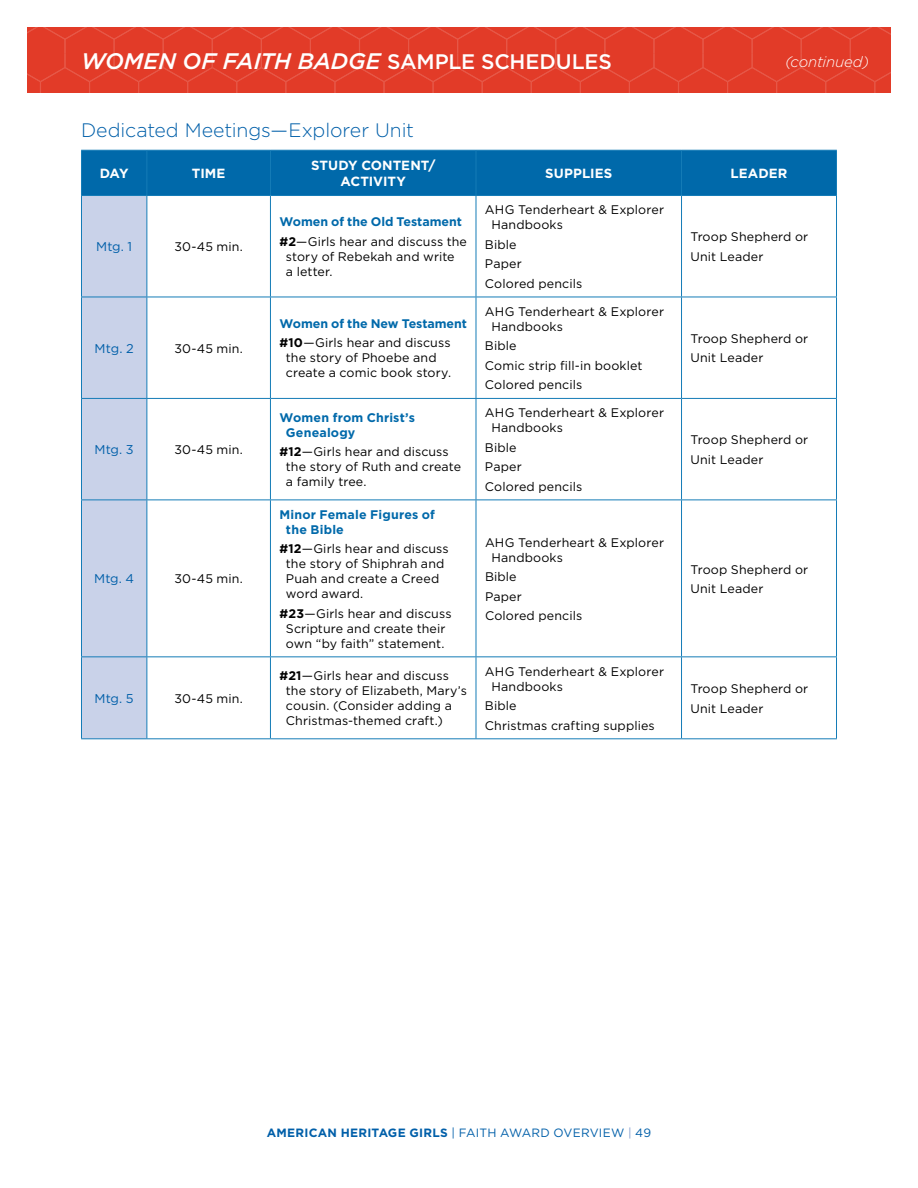
<style>
.page{position:relative;width:918px;height:1188px;background:#fff}
.page>*{position:absolute;margin:0;border:0;box-sizing:border-box;transform-origin:0 0}
.t1{font:italic 500 22.5px "Gotham";letter-spacing:-.005em;color:#fff}
.t2{font:300 19.5px "Gotham";letter-spacing:-.005em;color:#005fa9}
.t3{font:italic 300 15px "Gotham";letter-spacing:-.01em;color:#fff}
.t4{font:700 13.35px/15.8px "Gotham";color:#fff;text-align:center}
.t5{font:12.75px "Gotham";letter-spacing:-.005em;color:#005fa9}
.t6{font:12.45px/15px "Gotham";letter-spacing:.01em;color:#000}
.t7{font:700 12.45px/15px "Gotham";letter-spacing:.01em;color:#0069aa}
.t8{font:700 12px "Gotham";letter-spacing:.025em;color:#005fa9}
.s1{font-style:normal;font-size:21px}
.s2{font-weight:700;color:#0069aa}
.s3{font-weight:700}
.s4{color:#000}
.s5{font-weight:400;color:#000}
.s6{font-weight:400}
.s7{font-weight:400;color:#829bcc}
</style>
<div class="page">
<svg style="left:27px;top:27px;width:864px;height:66px;background:#e23c29"></svg>
<svg style="left:82px;top:151px;width:754px;height:587px;background:#669eca"></svg>
<svg style="left:148px;top:196px;width:688px;height:542px"></svg>
<hr style="left:81px;top:150px;width:66px;height:1px;background:#157cb7">
<hr style="left:81px;top:151px;width:1px;height:44px;background:#157cb7">
<hr style="left:147px;top:150px;width:123px;height:1px;background:#157cb7">
<hr style="left:147px;top:151px;width:1px;height:44px;background:#157cb7">
<hr style="left:270px;top:150px;width:206px;height:1px;background:#157cb7">
<hr style="left:270px;top:151px;width:1px;height:44px;background:#157cb7">
<hr style="left:476px;top:150px;width:206px;height:1px;background:#157cb7">
<hr style="left:476px;top:151px;width:1px;height:44px;background:#157cb7">
<hr style="left:682px;top:150px;width:155px;height:1px;background:#157cb7">
<hr style="left:681px;top:151px;width:1px;height:44px;background:#157cb7">
<hr style="left:836px;top:151px;width:1px;height:44px;background:#157cb7">
<hr style="left:81px;top:195px;width:66px;height:1px;background:#157cb7">
<hr style="left:81px;top:196px;width:1px;height:101px;background:#157cb7">
<hr style="left:147px;top:195px;width:123px;height:1px;background:#157cb7">
<hr style="left:147px;top:196px;width:1px;height:101px;background:#157cb7">
<hr style="left:270px;top:195px;width:206px;height:1px;background:#157cb7">
<hr style="left:270px;top:196px;width:1px;height:101px;background:#157cb7">
<hr style="left:476px;top:195px;width:206px;height:1px;background:#157cb7">
<hr style="left:476px;top:196px;width:1px;height:101px;background:#157cb7">
<hr style="left:682px;top:195px;width:155px;height:1px;background:#157cb7">
<hr style="left:681px;top:196px;width:1px;height:101px;background:#157cb7">
<hr style="left:836px;top:196px;width:1px;height:101px;background:#157cb7">
<hr style="left:81px;top:297px;width:66px;height:1px;background:#157cb7">
<hr style="left:81px;top:297px;width:1px;height:101px;background:#157cb7">
<hr style="left:147px;top:297px;width:123px;height:1px;background:#157cb7">
<hr style="left:147px;top:297px;width:1px;height:101px;background:#157cb7">
<hr style="left:270px;top:297px;width:206px;height:1px;background:#157cb7">
<hr style="left:270px;top:297px;width:1px;height:101px;background:#157cb7">
<hr style="left:476px;top:297px;width:206px;height:1px;background:#157cb7">
<hr style="left:476px;top:297px;width:1px;height:101px;background:#157cb7">
<hr style="left:682px;top:297px;width:155px;height:1px;background:#157cb7">
<hr style="left:681px;top:297px;width:1px;height:101px;background:#157cb7">
<hr style="left:836px;top:297px;width:1px;height:101px;background:#157cb7">
<hr style="left:81px;top:398px;width:66px;height:1px;background:#157cb7">
<hr style="left:81px;top:399px;width:1px;height:101px;background:#157cb7">
<hr style="left:147px;top:398px;width:123px;height:1px;background:#157cb7">
<hr style="left:147px;top:399px;width:1px;height:101px;background:#157cb7">
<hr style="left:270px;top:398px;width:206px;height:1px;background:#157cb7">
<hr style="left:270px;top:399px;width:1px;height:101px;background:#157cb7">
<hr style="left:476px;top:398px;width:206px;height:1px;background:#157cb7">
<hr style="left:476px;top:399px;width:1px;height:101px;background:#157cb7">
<hr style="left:682px;top:398px;width:155px;height:1px;background:#157cb7">
<hr style="left:681px;top:399px;width:1px;height:101px;background:#157cb7">
<hr style="left:836px;top:399px;width:1px;height:101px;background:#157cb7">
<hr style="left:81px;top:500px;width:66px;height:1px;background:#157cb7">
<hr style="left:81px;top:500px;width:1px;height:156px;background:#157cb7">
<hr style="left:147px;top:500px;width:123px;height:1px;background:#157cb7">
<hr style="left:147px;top:500px;width:1px;height:156px;background:#157cb7">
<hr style="left:270px;top:500px;width:206px;height:1px;background:#157cb7">
<hr style="left:270px;top:500px;width:1px;height:156px;background:#157cb7">
<hr style="left:476px;top:500px;width:206px;height:1px;background:#157cb7">
<hr style="left:476px;top:500px;width:1px;height:156px;background:#157cb7">
<hr style="left:682px;top:500px;width:155px;height:1px;background:#157cb7">
<hr style="left:681px;top:500px;width:1px;height:156px;background:#157cb7">
<hr style="left:836px;top:500px;width:1px;height:156px;background:#157cb7">
<hr style="left:81px;top:656px;width:66px;height:1px;background:#157cb7">
<hr style="left:81px;top:657px;width:1px;height:81px;background:#157cb7">
<hr style="left:147px;top:656px;width:123px;height:1px;background:#157cb7">
<hr style="left:147px;top:657px;width:1px;height:81px;background:#157cb7">
<hr style="left:270px;top:656px;width:206px;height:1px;background:#157cb7">
<hr style="left:270px;top:657px;width:1px;height:81px;background:#157cb7">
<hr style="left:476px;top:656px;width:206px;height:1px;background:#157cb7">
<hr style="left:476px;top:657px;width:1px;height:81px;background:#157cb7">
<hr style="left:682px;top:656px;width:155px;height:1px;background:#157cb7">
<hr style="left:681px;top:657px;width:1px;height:81px;background:#157cb7">
<hr style="left:836px;top:657px;width:1px;height:81px;background:#157cb7">
<hr style="left:81px;top:738px;width:66px;height:1px;background:#157cb7">
<hr style="left:147px;top:738px;width:123px;height:1px;background:#157cb7">
<hr style="left:270px;top:738px;width:206px;height:1px;background:#157cb7">
<hr style="left:476px;top:738px;width:206px;height:1px;background:#157cb7">
<hr style="left:682px;top:738px;width:155px;height:1px;background:#157cb7">
<h1 class="t1" style="left:81px;top:46px;width:532px">WOMEN OF FAITH BADGE <span class="s1">SAMPLE SCHEDULES</span></h1>
<p class="t3" style="left:785px;top:52px;width:86px">(continued)</p>
<h2 class="t2" style="left:81px;top:118px;width:335px">Dedicated Meetings—Explorer Unit</h2>
<p class="t4" style="left:100px;top:165px;width:30px">DAY</p>
<p class="t4" style="left:192px;top:165px;width:35px">TIME</p>
<p class="t4" style="left:311px;top:158px;width:126px">STUDY CONTENT/<br>ACTIVITY</p>
<p class="t4" style="left:545px;top:165px;width:68px">SUPPLIES</p>
<p class="t4" style="left:731px;top:165px;width:58px">LEADER</p>
<p class="t5" style="left:96px;top:239px;width:37px">Mtg. 1</p>
<p class="t6" style="left:174px;top:239px;width:70px">30-45 min.</p>
<p class="t5" style="left:95px;top:340px;width:41px">Mtg. 2</p>
<p class="t6" style="left:174px;top:341px;width:70px">30-45 min.</p>
<p class="t5" style="left:95px;top:442px;width:41px">Mtg. 3</p>
<p class="t6" style="left:174px;top:442px;width:70px">30-45 min.</p>
<p class="t5" style="left:94px;top:571px;width:41px">Mtg. 4</p>
<p class="t6" style="left:174px;top:571px;width:70px">30-45 min.</p>
<p class="t5" style="left:95px;top:690px;width:41px">Mtg. 5</p>
<p class="t6" style="left:174px;top:691px;width:70px">30-45 min.</p>
<p class="t6" style="left:279px;top:212px;width:189px;line-height:19.5px"><span class="s2">Women of the Old Testament </span><span class="s3">#2</span>—Girls hear and discuss the</p>
<p class="t6" style="left:286px;top:249px;width:170px">story of Rebekah and write a letter.</p>
<p class="t7" style="left:279px;top:314px;width:189px;line-height:19.5px">Women of the New Testament <span class="s4">#10</span><span class="s5">—Girls hear and discuss</span></p>
<p class="t6" style="left:286px;top:350px;width:167px">the story of Phoebe and create a comic book story.</p>
<p class="t7" style="left:286px;top:410px;width:131px;text-indent:-6px">Women from Christ’s<br>Genealogy</p>
<p class="t6" style="left:286px;top:444px;width:177px;text-indent:-6px"><span class="s3">#12</span>—Girls hear and discuss the story of Ruth and create a family tree.</p>
<p class="t7" style="left:286px;top:507px;width:151px;text-indent:-6px">Minor Female Figures of the Bible</p>
<p class="t6" style="left:286px;top:541px;width:164px;text-indent:-6px"><span class="s3">#12</span>—Girls hear and discuss the story of Shiphrah and<br>Puah and create a Creed word award.</p>
<p class="t6" style="left:279px;top:606px;width:174px;text-align:center"><span class="s3">#23</span>—Girls hear and discuss<br>Scripture and create their own “by faith” statement.</p>
<p class="t6" style="left:491px;top:202px;width:174px;text-indent:-6px">AHG Tenderheart &amp; Explorer<br>Handbooks</p>
<p class="t6" style="left:485px;top:235px;width:99px;line-height:19.5px">Bible<br>Paper<br>Colored pencils</p>
<p class="t6" style="left:691px;top:227px;width:119px;line-height:19.5px">Troop Shepherd or<br>Unit Leader</p>
<p class="t6" style="left:491px;top:304px;width:174px;text-indent:-6px">AHG Tenderheart &amp; Explorer<br>Handbooks</p>
<p class="t6" style="left:485px;top:336px;width:159px;line-height:19.5px">Bible<br>Comic strip fill-in booklet<br>Colored pencils</p>
<p class="t6" style="left:691px;top:329px;width:119px;line-height:19.5px">Troop Shepherd or<br>Unit Leader</p>
<p class="t6" style="left:491px;top:405px;width:174px;text-indent:-6px">AHG Tenderheart &amp; Explorer<br>Handbooks</p>
<p class="t6" style="left:485px;top:437px;width:99px;line-height:19.5px">Bible<br>Paper<br>Colored pencils</p>
<p class="t6" style="left:691px;top:430px;width:119px;line-height:19.5px">Troop Shepherd or<br>Unit Leader</p>
<p class="t6" style="left:491px;top:534px;width:174px;text-indent:-6px">AHG Tenderheart &amp; Explorer<br>Handbooks</p>
<p class="t6" style="left:485px;top:567px;width:99px;line-height:19.5px">Bible<br>Paper<br>Colored pencils</p>
<p class="t6" style="left:691px;top:559px;width:119px;line-height:19.5px">Troop Shepherd or<br>Unit Leader</p>
<p class="t6" style="left:286px;top:668px;width:182px;text-indent:-6px"><span class="s3">#21</span>—Girls hear and discuss the story of Elizabeth, Mary’s cousin. (Consider adding a<br>Christmas-themed craft.)</p>
<p class="t6" style="left:491px;top:664px;width:174px;text-indent:-6px">AHG Tenderheart &amp; Explorer<br>Handbooks</p>
<p class="t6" style="left:485px;top:696px;width:171px;line-height:19.5px">Bible<br>Christmas crafting supplies</p>
<p class="t6" style="left:691px;top:679px;width:119px;line-height:19.5px">Troop Shepherd or<br>Unit Leader</p>
<p class="t8" style="left:267px;top:1125px;width:386px">AMERICAN HERITAGE GIRLS <span class="s6">| FAITH AWARD OVERVIEW</span> <span class="s7">|</span> <span class="s6">49</span></p>
</div>
